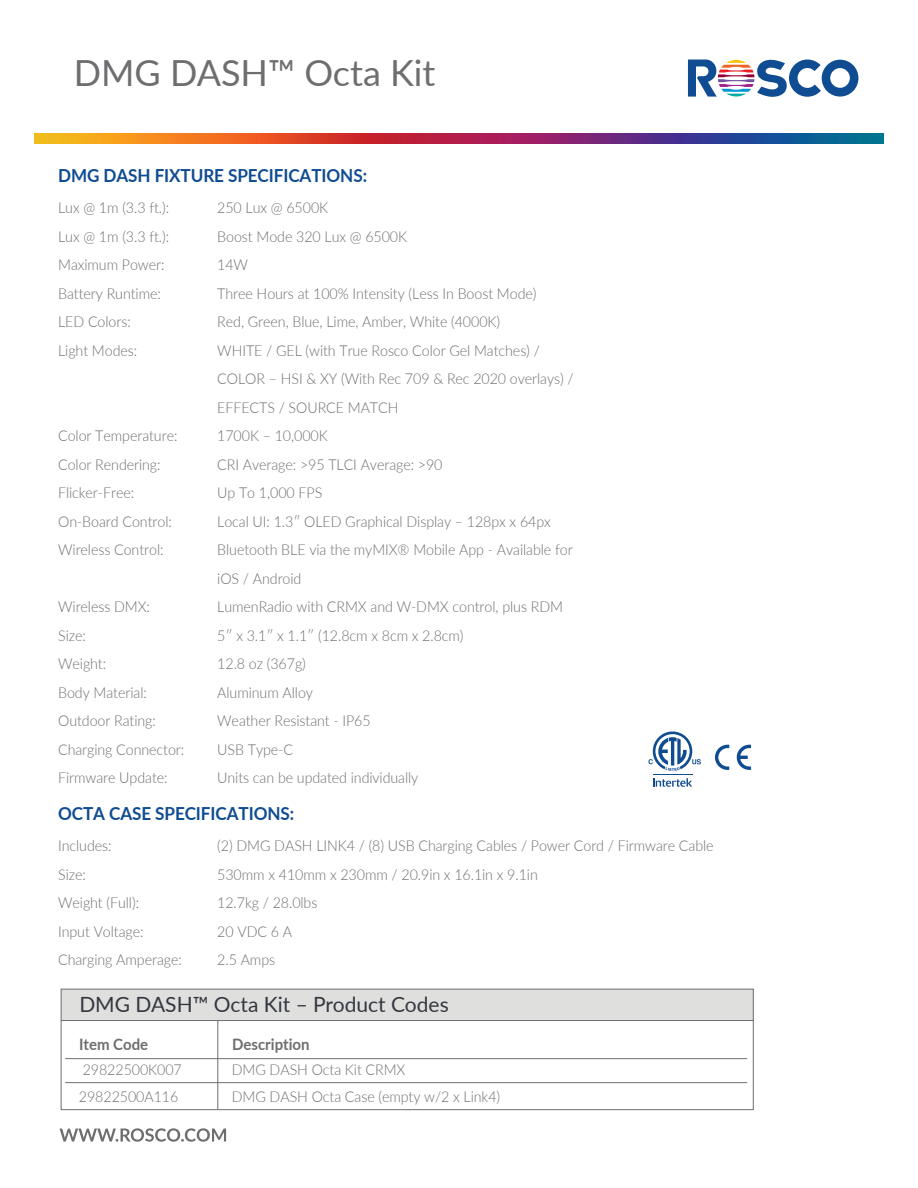
<style>
.page{position:relative;width:918px;height:1188px;background:#fff}
.page>*{position:absolute;margin:0;border:0;box-sizing:border-box;transform-origin:0 0}
.t1{font:36px "Lato";color:#6d6e70}
.t2{font:21px "Lato";color:#34373f}
.t3{font:700 18px "Lato";letter-spacing:-.005em;color:#0f4c91;scale:.95 1}
.t4{font:700 15.75px "Lato";color:#6d6e70;scale:.95 1}
.t5{font:300 15px/28.5px "Lato";letter-spacing:-.005em;color:#6e6e71;scale:.95 1}
</style>
<div class="page">
<svg style="left:688px;top:60px;width:170px;height:37px"></svg>
<img style="left:35px;top:134px;width:848px;height:9px">
<svg style="left:60px;top:1128px;width:166px;height:14px"></svg>
<svg style="left:653px;top:778px;width:39px;height:9px"></svg>
<hr style="left:653px;top:774px;width:39px;height:1px;background:#0f4c91">
<svg style="left:648px;top:732px;width:53px;height:39px"></svg>
<svg style="left:715px;top:745px;width:14px;height:25px"></svg>
<svg style="left:737px;top:745px;width:14px;height:25px"></svg>
<div style="left:61px;top:989px;width:693px;height:32px;background:#dfe0de"></div>
<div style="left:61px;top:989px;width:693px;height:121px;border:1px solid #6d6e70"></div>
<hr style="left:217px;top:1021px;width:1px;height:89px;background:#6d6e70">
<hr style="left:65px;top:1058px;width:682px;height:1px;background:#6d6e70">
<hr style="left:65px;top:1082px;width:682px;height:1px;background:#6d6e70">
<hr style="left:61px;top:1020px;width:693px;height:1px;background:#6d6e70">
<h1 class="t1" style="left:74px;top:47px;width:363px">DMG DASH™ Octa Kit</h1>
<p class="t3" style="left:58px;top:162px;width:327px">DMG DASH FIXTURE SPECIFICATIONS:</p>
<p class="t5" style="left:58px;top:193px;width:118px">Lux @ 1m (3.3 ft.):</p>
<p class="t5" style="left:217px;top:193px;width:118px">250 Lux @ 6500K</p>
<p class="t5" style="left:58px;top:222px;width:118px">Lux @ 1m (3.3 ft.):</p>
<p class="t5" style="left:217px;top:222px;width:201px">Boost Mode 320 Lux @ 6500K</p>
<p class="t5" style="left:58px;top:250px;width:113px">Maximum Power:</p>
<p class="t5" style="left:217px;top:250px;width:34px">14W</p>
<p class="t5" style="left:58px;top:279px;width:110px">Battery Runtime:</p>
<p class="t5" style="left:217px;top:279px;width:338px">Three Hours at 100% Intensity (Less In Boost Mode)</p>
<p class="t5" style="left:58px;top:307px;width:78px">LED Colors:</p>
<p class="t5" style="left:217px;top:307px;width:299px">Red, Green, Blue, Lime, Amber, White (4000K)</p>
<p class="t5" style="left:58px;top:336px;width:85px">Light Modes:</p>
<p class="t5" style="left:217px;top:336px;width:377px">WHITE / GEL (with True Rosco Color Gel Matches) /<br>COLOR – HSI &amp; XY (With Rec 709 &amp; Rec 2020 overlays) /<br>EFFECTS / SOURCE MATCH</p>
<p class="t5" style="left:58px;top:421px;width:127px">Color Temperature:</p>
<p class="t5" style="left:217px;top:421px;width:118px">1700K – 10,000K</p>
<p class="t5" style="left:58px;top:450px;width:109px">Color Rendering:</p>
<p class="t5" style="left:217px;top:450px;width:239px">CRI Average: &gt;95 TLCI Average: &gt;90</p>
<p class="t5" style="left:58px;top:478px;width:82px">Flicker-Free:</p>
<p class="t5" style="left:217px;top:478px;width:112px">Up To 1,000 FPS</p>
<p class="t5" style="left:58px;top:507px;width:121px">On-Board Control:</p>
<p class="t5" style="left:217px;top:507px;width:353px">Local UI: 1.3ʺ OLED Graphical Display – 128px x 64px</p>
<p class="t5" style="left:58px;top:535px;width:112px">Wireless Control:</p>
<p class="t5" style="left:217px;top:535px;width:376px">Bluetooth BLE via the myMIX® Mobile App - Available for iOS / Android</p>
<p class="t5" style="left:58px;top:592px;width:98px">Wireless DMX:</p>
<p class="t5" style="left:217px;top:592px;width:365px">LumenRadio with CRMX and W-DMX control, plus RDM</p>
<p class="t5" style="left:58px;top:621px;width:31px">Size:</p>
<p class="t5" style="left:217px;top:621px;width:261px">5ʺ x 3.1ʺ x 1.1ʺ (12.8cm x 8cm x 2.8cm)</p>
<p class="t5" style="left:58px;top:649px;width:52px">Weight:</p>
<p class="t5" style="left:217px;top:649px;width:95px">12.8 oz (367g)</p>
<p class="t5" style="left:58px;top:678px;width:95px">Body Material:</p>
<p class="t5" style="left:217px;top:678px;width:102px">Aluminum Alloy</p>
<p class="t5" style="left:58px;top:706px;width:104px">Outdoor Rating:</p>
<p class="t5" style="left:217px;top:706px;width:163px">Weather Resistant - IP65</p>
<p class="t5" style="left:58px;top:735px;width:134px">Charging Connector:</p>
<p class="t5" style="left:217px;top:735px;width:81px">USB Type-C</p>
<p class="t5" style="left:58px;top:763px;width:117px">Firmware Update:</p>
<p class="t5" style="left:217px;top:763px;width:213px">Units can be updated individually</p>
<p class="t3" style="left:58px;top:800px;width:250px">OCTA CASE SPECIFICATIONS:</p>
<p class="t5" style="left:58px;top:831px;width:58px">Includes:</p>
<p class="t5" style="left:217px;top:831px;width:524px">(2) DMG DASH LINK4 / (8) USB Charging Cables / Power Cord / Firmware Cable</p>
<p class="t5" style="left:58px;top:860px;width:31px">Size:</p>
<p class="t5" style="left:217px;top:860px;width:339px">530mm x 410mm x 230mm / 20.9in x 16.1in x 9.1in</p>
<p class="t5" style="left:58px;top:888px;width:87px">Weight (Full):</p>
<p class="t5" style="left:217px;top:888px;width:107px">12.7kg / 28.0lbs</p>
<p class="t5" style="left:58px;top:917px;width:91px">Input Voltage:</p>
<p class="t5" style="left:217px;top:917px;width:80px">20 VDC 6 A</p>
<p class="t5" style="left:58px;top:945px;width:132px">Charging Amperage:</p>
<p class="t5" style="left:217px;top:945px;width:62px">2.5 Amps</p>
<h2 class="t2" style="left:79px;top:990px;width:371px">DMG DASH™ Octa Kit – Product Codes</h2>
<p class="t4" style="left:79px;top:1032px;width:74px">Item Code</p>
<p class="t4" style="left:232px;top:1032px;width:83px">Description</p>
<p class="t5" style="left:79px;top:1056px;width:110px;line-height:27px">29822500K007<br>29822500A116</p>
<p class="t5" style="left:232px;top:1056px;width:284px;line-height:27px">DMG DASH Octa Kit CRMX<br>DMG DASH Octa Case (empty w/2 x Link4)</p>
</div>
